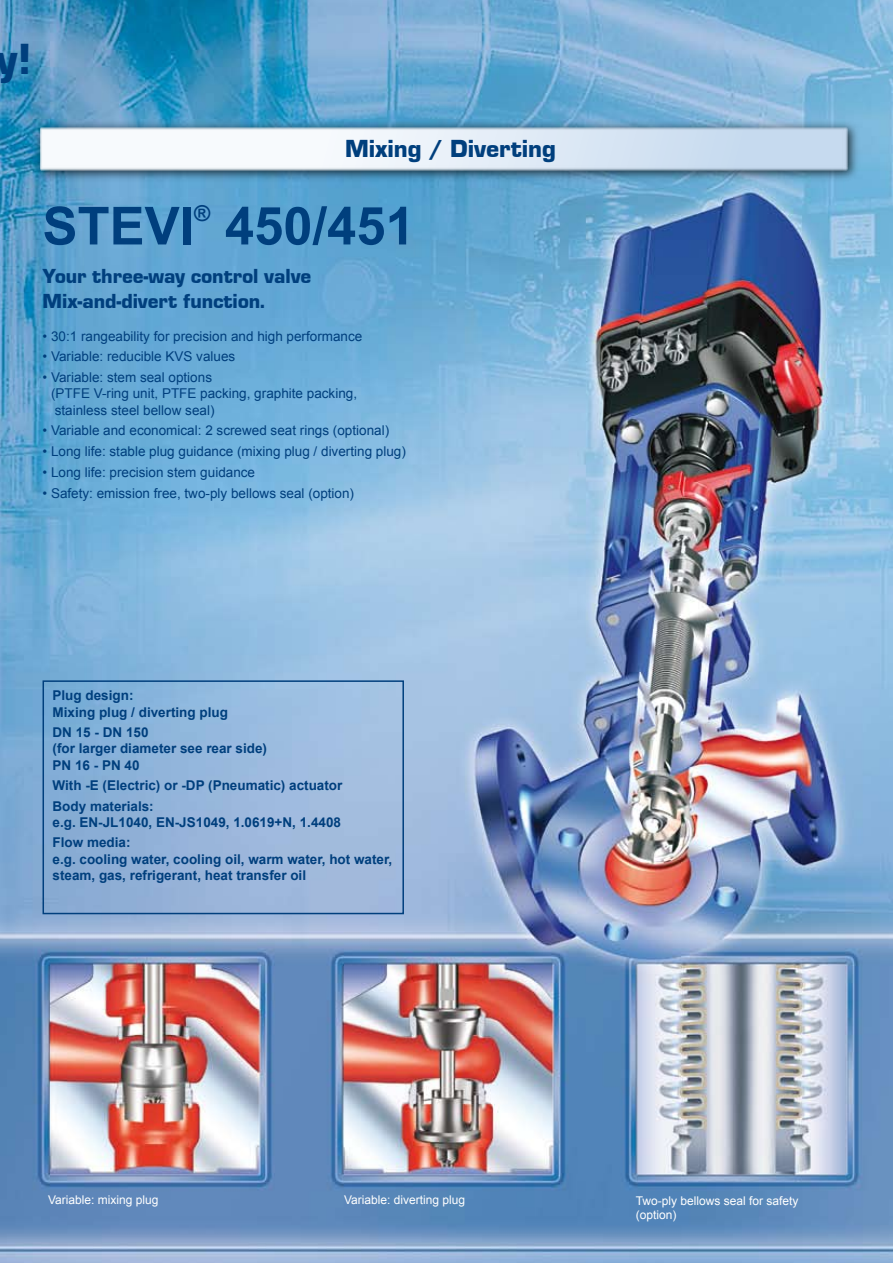
<style>
.page{position:relative;width:893px;height:1263px;background:#fff}
.page>*{position:absolute;margin:0;border:0;box-sizing:border-box;transform-origin:0 0}
.t1{font:700 52.5px "Arial";color:#003f7d}
.t2{font:45px "Eurostile Black DTC";color:#003f7d}
.t3{font:25.5px "Eurostile Black DTC";color:#003f7d}
.t4{font:700 21.9px "Arial";color:#003f7d}
.t5{font:21px/25.3px "Eurostile Black DTC";color:#003f7d}
.t6{font:13.5px/16.2px "Arial";color:#003f7d}
.t7{font:700 13.5px/16.2px "Arial";color:#003f7d}
.t8{font:12px/14.4px "Arial";color:#fff}
</style>
<div class="page">
<img style="left:0;top:0;width:893px;height:1263px">
<div style="left:32px;top:120px;width:830px;height:62px;background:#000;opacity:.75"></div>
<svg style="left:40px;top:128px;width:808px;height:42px"></svg>
<div style="left:43px;top:680px;width:361px;height:234px;border:2px solid #003f7d"></div>
<h2 class="t2" style="left:-3px;top:35px;width:37px">y!</h2>
<h3 class="t3" style="left:345px;top:135px;width:212px">Mixing / Diverting</h3>
<h1 class="t1" style="left:43px;top:191px;width:153px">STEVI</h1>
<h3 class="t4" style="left:194px;top:199px;width:18px">®</h3>
<h1 class="t1" style="left:225px;top:191px;width:191px">450/451</h1>
<h3 class="t5" style="left:43px;top:263px;width:270px">Your three-way control valve<br>Mix-and-divert function.</h3>
<p class="t6" style="left:43px;top:328px;width:321px">• 30:1 rangeability for precision and high performance</p>
<p class="t6" style="left:43px;top:349px;width:194px">• Variable: reducible KVS values</p>
<p class="t6" style="left:51px;top:369px;width:308px;text-indent:-8px">• Variable: stem seal options<br>(PTFE V-ring unit, PTFE packing, graphite packing, stainless steel bellow seal)</p>
<p class="t6" style="left:43px;top:423px;width:348px">• Variable and economical: 2 screwed seat rings (optional)</p>
<p class="t6" style="left:43px;top:443px;width:365px">• Long life: stable plug guidance (mixing plug / diverting plug)</p>
<p class="t6" style="left:43px;top:464px;width:214px">• Long life: precision stem guidance</p>
<p class="t6" style="left:43px;top:485px;width:313px">• Safety: emission free, two-ply bellows seal (option)</p>
<p class="t7" style="left:53px;top:688px;width:177px">Plug design:<br>Mixing plug / diverting plug</p>
<p class="t7" style="left:53px;top:725px;width:216px">DN 15 - DN 150<br>(for larger diameter see rear side)<br>PN 16 - PN 40</p>
<p class="t7" style="left:53px;top:775px;width:291px;line-height:20.5px">With -E (Electric) or -DP (Pneumatic) actuator<br>Body materials:</p>
<p class="t7" style="left:53px;top:812px;width:290px;line-height:20.5px">e.g. EN-JL1040, EN-JS1049, 1.0619+N, 1.4408<br>Flow media:</p>
<p class="t7" style="left:53px;top:851px;width:341px">e.g. cooling water, cooling oil, warm water, hot water, steam, gas, refrigerant, heat transfer oil</p>
<p class="t8" style="left:48px;top:1192px;width:112px">Variable: mixing plug</p>
<p class="t8" style="left:344px;top:1192px;width:123px">Variable: diverting plug</p>
<p class="t8" style="left:636px;top:1193px;width:164px">Two-ply bellows seal for safety (option)</p>
</div>
